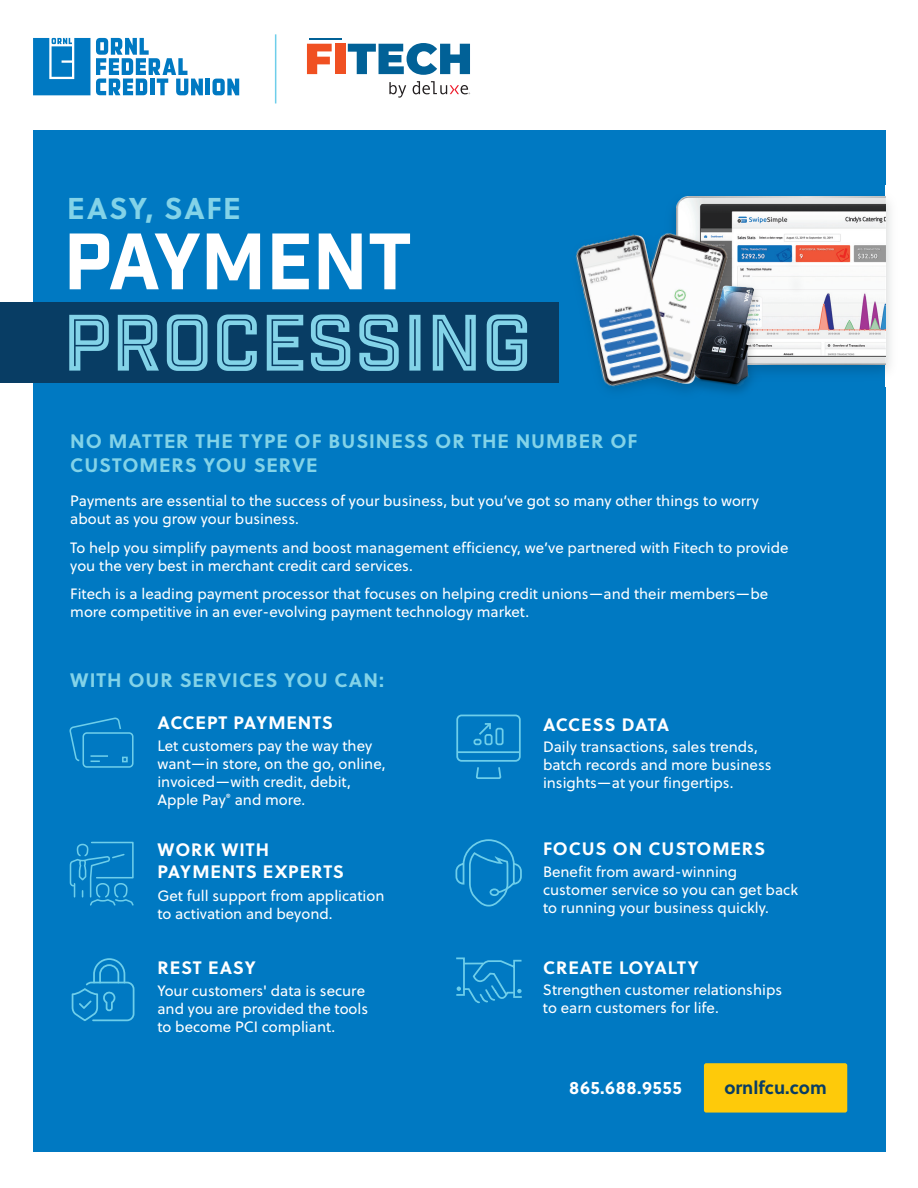
<style>
.page{position:relative;width:918px;height:1188px;background:#fff}
.page>*{position:absolute;margin:0;border:0;box-sizing:border-box;transform-origin:0 0}
.t1{font:77.55px "Industry Inc Inline";color:#83d3e8}
.t2{font:77.55px "Industry Inc Base";color:#fff}
.t3{font:700 30.15px "Soleil";letter-spacing:.05em;color:#83d3e8}
.t4{font:700 19.5px/23.4px "Soleil";letter-spacing:.05em;color:#83d3e8}
.t5{font:700 18px/21.6px "Soleil";letter-spacing:.05em;color:#fff}
.t6{font:700 18px "Soleil";color:#083d64}
.t7{font:700 18px "Soleil";letter-spacing:.03em;color:#fff}
.t8{font:15px/18px "Soleil";color:#fff}
</style>
<div class="page">
<div style="left:33px;top:131px;width:852px;height:1021px;background:#0079c2"></div>
<div style="left:0;top:302px;width:559px;height:81px;background:#083d64"></div>
<svg style="left:96px;top:38px;width:107px;height:57px"></svg>
<hr style="left:206px;top:79px;width:4px;height:16px;background:#0079c2">
<svg style="left:213px;top:79px;width:26px;height:16px"></svg>
<svg style="left:33px;top:38px;width:57px;height:57px;background:#1b87c8"></svg>
<div style="left:704px;top:1063px;width:143px;height:50px;background:#feca0a;border-radius:2px"></div>
<div style="left:455px;top:957px;width:10px;height:39px;border:2px solid #6eceea"></div>
<svg style="left:457px;top:959px;width:65px;height:45px"></svg>
<svg style="left:455px;top:839px;width:67px;height:68px"></svg>
<svg style="left:476px;top:767px;width:26px;height:12px"></svg>
<div style="left:456px;top:715px;width:65px;height:47px;border:2px solid #6eceea;border-radius:4px"></div>
<hr style="left:457px;top:751px;width:63px;height:2px;background:#6eceea">
<svg style="left:479px;top:723px;width:12px;height:14px"></svg>
<div style="left:495px;top:728px;width:9px;height:17px;border:2px solid #6eceea;border-radius:2px"></div>
<div style="left:485px;top:734px;width:8px;height:11px;border:2px solid #6eceea;border-radius:2px"></div>
<div style="left:474px;top:739px;width:8px;height:6px;border:2px solid #6eceea;border-radius:2px"></div>
<svg style="left:71px;top:958px;width:64px;height:64px"></svg>
<svg style="left:69px;top:841px;width:65px;height:65px"></svg>
<div style="left:82px;top:732px;width:52px;height:36px;border:2px solid #6eceea;border-radius:4px"></div>
<svg style="left:69px;top:717px;width:59px;height:45px"></svg>
<hr style="left:275px;top:34px;width:1px;height:69px;background:#6eceea">
<svg style="left:307px;top:44px;width:25px;height:30px"></svg>
<div style="left:335px;top:44px;width:10px;height:30px;background:#f05022"></div>
<svg style="left:348px;top:43px;width:122px;height:32px"></svg>
<hr style="left:309px;top:38px;width:32px;height:2px;background:#016197">
<svg style="left:389px;top:82px;width:17px;height:16px"></svg>
<svg style="left:413px;top:81px;width:57px;height:13px"></svg>
<img style="left:673px;top:196px;width:218px;height:177px">
<img style="left:677px;top:197px;width:208px;height:167px">
<img style="left:738px;top:248px;width:71px;height:145px">
<img style="left:738px;top:257px;width:67px;height:129px">
<img style="left:672px;top:224px;width:66px;height:169px">
<img style="left:575px;top:231px;width:105px;height:161px">
<h2 class="t3" style="left:67px;top:185px;width:175px">EASY, SAFE</h2>
<h1 class="t2" style="left:64px;top:215px;width:350px">PAYMENT</h1>
<h1 class="t1" style="left:63px;top:296px;width:470px">PROCESSING</h1>
<h3 class="t4" style="left:70px;top:429px;width:569px">NO MATTER THE TYPE OF BUSINESS OR THE NUMBER OF<br>CUSTOMERS YOU SERVE</h3>
<p class="t8" style="left:70px;top:492px;width:690px">Payments are essential to the success of your business, but you’ve got so many other things to worry about as you grow your business.</p>
<p class="t8" style="left:70px;top:538px;width:720px">To help you simplify payments and boost management efficiency, we’ve partnered with Fitech to provide you the very best in merchant credit card services.</p>
<p class="t8" style="left:70px;top:585px;width:699px">Fitech is a leading payment processor that focuses on helping credit unions—and their members—be more competitive in an ever-evolving payment technology market.</p>
<h3 class="t4" style="left:70px;top:667px;width:315px">WITH OUR SERVICES YOU CAN:</h3>
<p class="t5" style="left:157px;top:711px;width:177px">ACCEPT PAYMENTS</p>
<p class="t7" style="left:543px;top:710px;width:128px">ACCESS DATA</p>
<p class="t8" style="left:157px;top:736px;width:230px">Let customers pay the way they want—in store, on the go, online, invoiced—with credit, debit,<br>Apple Pay<sup>®</sup> and more.</p>
<p class="t8" style="left:543px;top:738px;width:230px">Daily transactions, sales trends, batch records and more business insights—at your fingertips.</p>
<p class="t5" style="left:157px;top:838px;width:188px">WORK WITH<br>PAYMENTS EXPERTS</p>
<p class="t8" style="left:157px;top:886px;width:229px">Get full support from application to activation and beyond.</p>
<p class="t5" style="left:543px;top:837px;width:224px">FOCUS ON CUSTOMERS</p>
<p class="t8" style="left:543px;top:862px;width:257px">Benefit from award-winning customer service so you can get back to running your business quickly.</p>
<p class="t5" style="left:157px;top:956px;width:100px">REST EASY</p>
<p class="t5" style="left:543px;top:956px;width:157px">CREATE LOYALTY</p>
<p class="t8" style="left:157px;top:981px;width:212px">Your customers' data is secure and you are provided the tools to become PCI compliant.</p>
<p class="t8" style="left:543px;top:981px;width:241px">Strengthen customer relationships to earn customers for life.</p>
<p class="t5" style="left:569px;top:1076px;width:114px">865.688.9555</p>
<p class="t6" style="left:724px;top:1074px;width:104px">ornlfcu.com</p>
</div>
